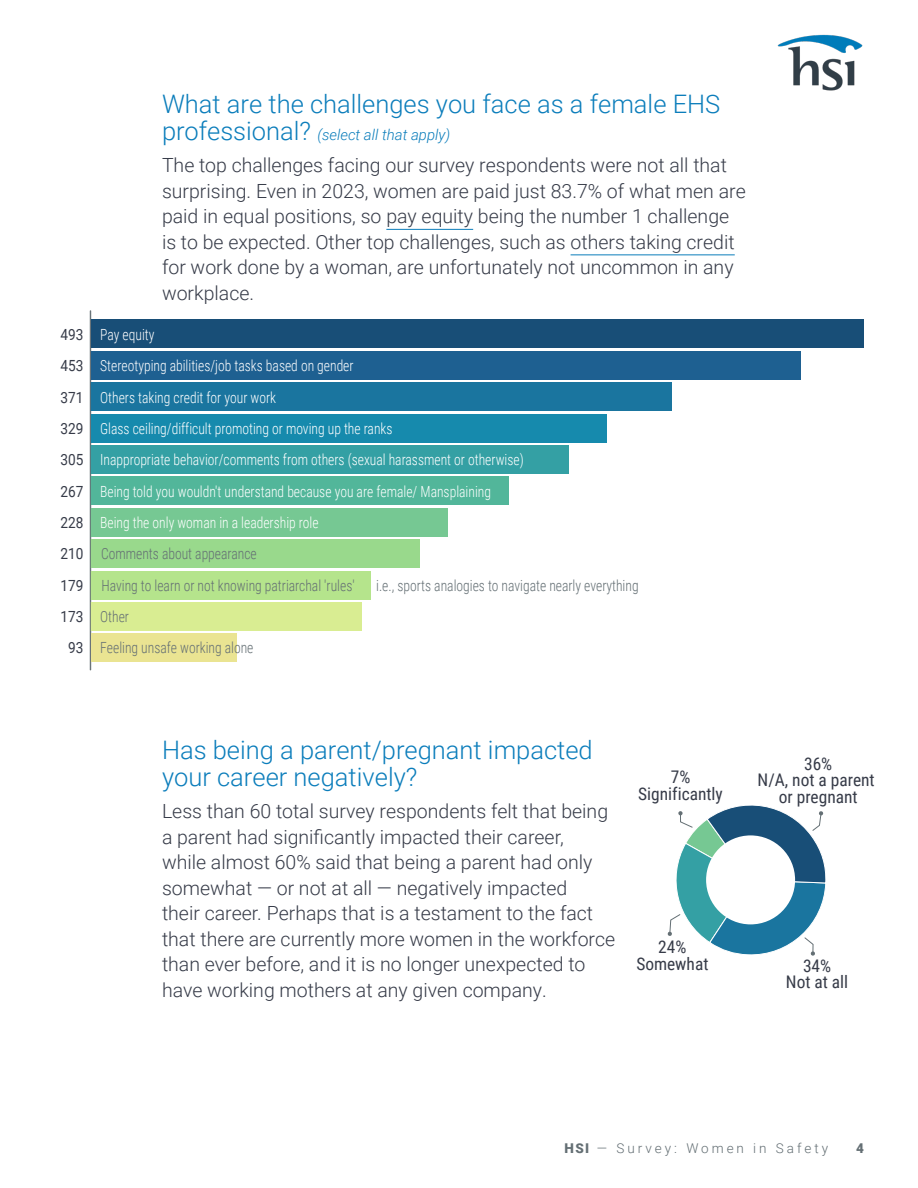
<style>
.page{position:relative;width:918px;height:1188px;background:#fff}
.page>*{position:absolute;margin:0;border:0;box-sizing:border-box;transform-origin:0 0}
.t1{font:300 25.5px/27px "Roboto";color:#0b7dbb}
.t2{font:300 19.5px/25.5px "Roboto";color:#363b48}
.t3{font:17.4px/16.5px "Roboto Condensed";color:#363b48;text-align:center}
.t4{font:300 15.3px/32px "Roboto Condensed";color:#fff;scale:.89 1}
.t5{font:300 15.3px "Roboto Condensed";color:#646f74;scale:.89 1}
.t6{font:15.3px/31.3px "Roboto";color:#363b48;text-align:center;scale:.89 1}
.t7{font:italic 300 15px "Roboto";color:#0b7dbb}
.t8{font:300 13.5px "Roboto";letter-spacing:.22em;color:#646f74}
.t9{font:900 13.5px "Roboto";color:#646f74}
.s1{font-style:normal;font-size:25.5px}
.s2{font-weight:900}
</style>
<div class="page">
<hr style="left:386px;top:229px;width:87px;height:1px;background:#0b7dbb">
<hr style="left:571px;top:254px;width:164px;height:1px;background:#0b7dbb">
<svg style="left:667px;top:805px;width:159px;height:151px"></svg>
<div style="left:91px;top:634px;width:145px;height:28px;background:#eae492"></div>
<div style="left:91px;top:602px;width:271px;height:29px;background:#d9ed92"></div>
<div style="left:91px;top:571px;width:280px;height:28px;background:#b5e48c"></div>
<div style="left:91px;top:540px;width:329px;height:28px;background:#99d98c"></div>
<div style="left:91px;top:508px;width:357px;height:28px;background:#76c893"></div>
<div style="left:91px;top:477px;width:418px;height:28px;background:#52b69a"></div>
<div style="left:91px;top:445px;width:478px;height:29px;background:#34a0a4"></div>
<div style="left:91px;top:414px;width:515px;height:28px;background:#168aad"></div>
<div style="left:91px;top:383px;width:581px;height:28px;background:#1a759f"></div>
<div style="left:91px;top:351px;width:710px;height:28px;background:#1e6091"></div>
<div style="left:91px;top:320px;width:772px;height:28px;background:#184e77"></div>
<hr style="left:90px;top:311px;width:1px;height:359px;background:#646f74">
<img style="left:777px;top:34px;width:86px;height:57px">
<p class="t6" style="left:60px;top:318px;width:27px">493<br>453<br>371<br>329<br>305<br>267<br>228<br>210<br>179<br>173<br>93</p>
<p class="t1" style="left:162px;top:90px;width:560px">What are the challenges you face as a female EHS</p>
<p class="t7" style="left:162px;top:124px;width:290px"><span class="s1">professional?</span> (select all that apply)</p>
<p class="t2" style="left:162px;top:152px;width:585px">The top challenges facing our survey respondents were not all that surprising. Even in 2023, women are paid just 83.7% of what men are paid in equal positions, so pay equity being the number 1 challenge is to be expected. Other top challenges, such as others taking credit for work done by a woman, are unfortunately not uncommon in any workplace.</p>
<p class="t4" style="left:100px;top:318px;width:63px">Pay equity</p>
<p class="t4" style="left:100px;top:349px;width:286px">Stereotyping abilities/job tasks based on gender<br>Others taking credit for your work</p>
<p class="t4" style="left:100px;top:412px;width:330px">Glass ceiling/difficult promoting or moving up the ranks</p>
<p class="t4" style="left:100px;top:443px;width:477px">Inappropriate behavior/comments from others (sexual harassment or otherwise)</p>
<p class="t4" style="left:100px;top:475px;width:441px">Being told you wouldn't understand because you are female/ Mansplaining</p>
<p class="t4" style="left:100px;top:506px;width:247px">Being the only woman in a leadership role</p>
<p class="t5" style="left:101px;top:543px;width:176px">Comments about appearance</p>
<p class="t5" style="left:101px;top:575px;width:286px">Having to learn or not knowing patriarchal 'rules'</p>
<p class="t5" style="left:376px;top:575px;width:296px">i.e., sports analogies to navigate nearly everything</p>
<p class="t5" style="left:100px;top:606px;width:34px">Other</p>
<p class="t5" style="left:100px;top:637px;width:174px">Feeling unsafe working alone</p>
<p class="t1" style="left:162px;top:735px;width:432px">Has being a parent/pregnant impacted your career negatively?</p>
<p class="t2" style="left:162px;top:798px;width:455px">Less than 60 total survey respondents felt that being a parent had significantly impacted their career,<br>while almost 60% said that being a parent had only somewhat — or not at all — negatively impacted<br>their career. Perhaps that is a testament to the fact that there are currently more women in the workforce than ever before, and it is no longer unexpected to have working mothers at any given company.</p>
<p class="t3" style="left:638px;top:768px;width:86px">7%<br>Significantly</p>
<p class="t3" style="left:636px;top:938px;width:74px">24%<br>Somewhat</p>
<p class="t3" style="left:758px;top:754px;width:119px">36%<br>N/A, not a parent or pregnant</p>
<p class="t3" style="left:786px;top:957px;width:64px">34%<br>Not at all</p>
<p class="t8" style="left:565px;top:1139px;width:265px"><span class="s2">HSI</span> — Survey: Women in Safety</p>
<p class="t9" style="left:856px;top:1139px;width:9px">4</p>
</div>
